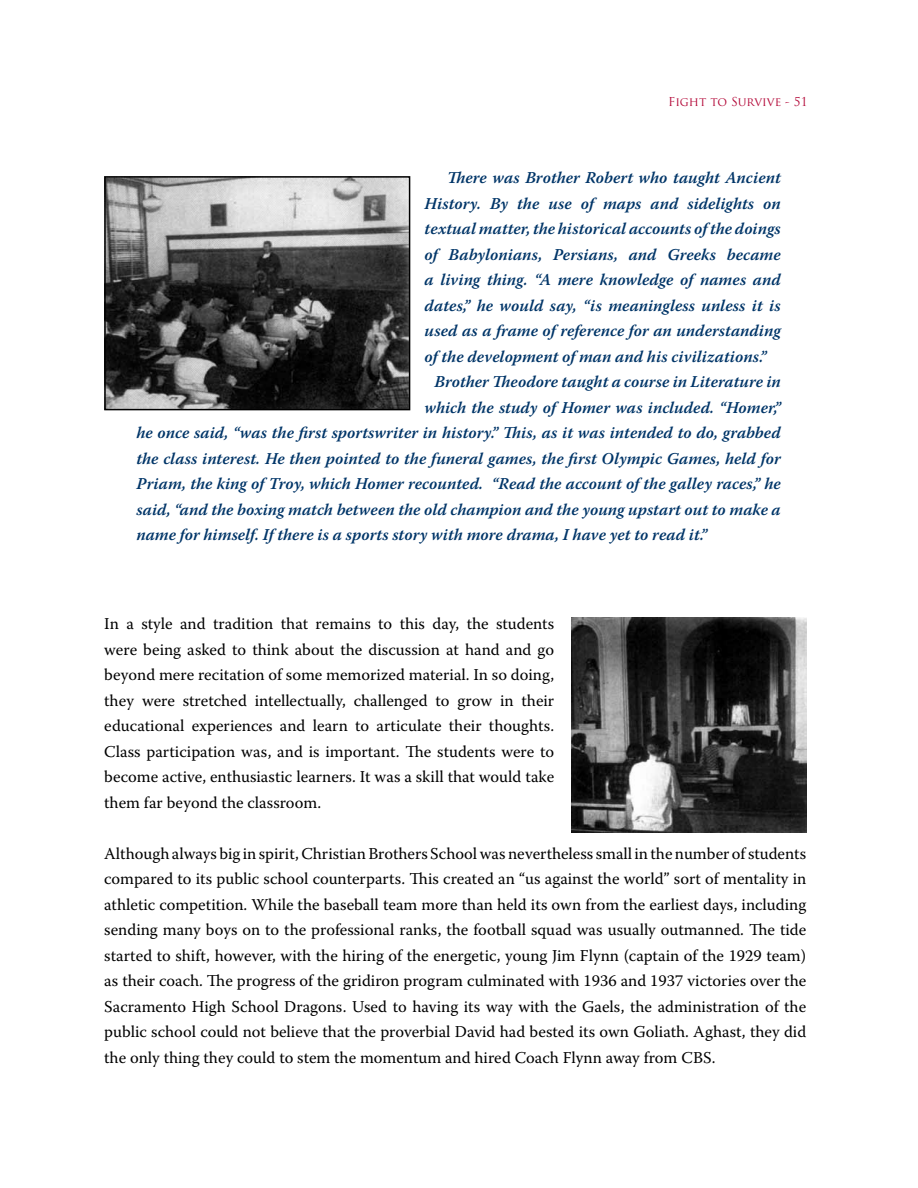
<style>
.page{position:relative;width:918px;height:1188px;background:#fff}
.page>*{position:absolute;margin:0;border:0;box-sizing:border-box;transform-origin:0 0}
.t1{font:16.5px/25.5px "Warnock Pro";color:#000;text-align:justify}
.t2{font:italic 600 16.5px "Warnock Pro";color:#003568}
.t3{font:12px "Trajan Pro";color:#b30838}
</style>
<div class="page">
<img style="left:107px;top:179px;width:300px;height:228px">
<div style="left:104px;top:176px;width:306px;height:234px;border:2px solid #000"></div>
<img style="left:572px;top:617px;width:234px;height:215px">
<p class="t3" style="left:668px;top:94px;width:141px">Fight to Survive - 51</p>
<p class="t2" style="left:447px;top:168px;width:335px">There was Brother Robert who taught Ancient</p>
<p class="t2" style="left:425px;top:194px;width:358px">History. By the use of maps and sidelights on</p>
<p class="t2" style="left:425px;top:219px;width:358px">textual matter, the historical accounts of the doings</p>
<p class="t2" style="left:425px;top:245px;width:358px">of Babylonians, Persians, and Greeks became</p>
<p class="t2" style="left:425px;top:270px;width:358px">a living thing. “A mere knowledge of names and</p>
<p class="t2" style="left:425px;top:296px;width:358px">dates,” he would say, “is meaningless unless it is</p>
<p class="t2" style="left:425px;top:321px;width:358px">used as a frame of reference for an understanding</p>
<p class="t2" style="left:425px;top:347px;width:343px">of the development of man and his civilizations.”</p>
<p class="t2" style="left:435px;top:372px;width:348px">Brother Theodore taught a course in Literature in</p>
<p class="t2" style="left:425px;top:398px;width:358px">which the study of Homer was included. “Homer,”</p>
<p class="t2" style="left:136px;top:423px;width:646px">he once said, “was the first sportswriter in history.” This, as it was intended to do, grabbed</p>
<p class="t2" style="left:136px;top:449px;width:646px">the class interest. He then pointed to the funeral games, the first Olympic Games, held for</p>
<p class="t2" style="left:136px;top:474px;width:646px">Priam, the king of Troy, which Homer recounted. “Read the account of the galley races,” he</p>
<p class="t2" style="left:136px;top:500px;width:646px">said, “and the boxing match between the old champion and the young upstart out to make a</p>
<p class="t2" style="left:136px;top:525px;width:572px">name for himself. If there is a sports story with more drama, I have yet to read it.”</p>
<p class="t1" style="left:104px;top:611px;width:452px">In a style and tradition that remains to this day, the students were being asked to think about the discussion at hand and go beyond mere recitation of some memorized material. In so doing, they were stretched intellectually, challenged to grow in their educational experiences and learn to articulate their thoughts.<br>Class participation was, and is important. The students were to become active, enthusiastic learners. It was a skill that would take them far beyond the classroom.</p>
<p class="t1" style="left:104px;top:840px;width:704px">Although always big in spirit, Christian Brothers School was nevertheless small in the number of students compared to its public school counterparts. This created an “us against the world” sort of mentality in athletic competition. While the baseball team more than held its own from the earliest days, including sending many boys on to the professional ranks, the football squad was usually outmanned. The tide started to shift, however, with the hiring of the energetic, young Jim Flynn (captain of the 1929 team) as their coach. The progress of the gridiron program culminated with 1936 and 1937 victories over the Sacramento High School Dragons. Used to having its way with the Gaels, the administration of the public school could not believe that the proverbial David had bested its own Goliath. Aghast, they did the only thing they could to stem the momentum and hired Coach Flynn away from CBS.</p>
</div>
